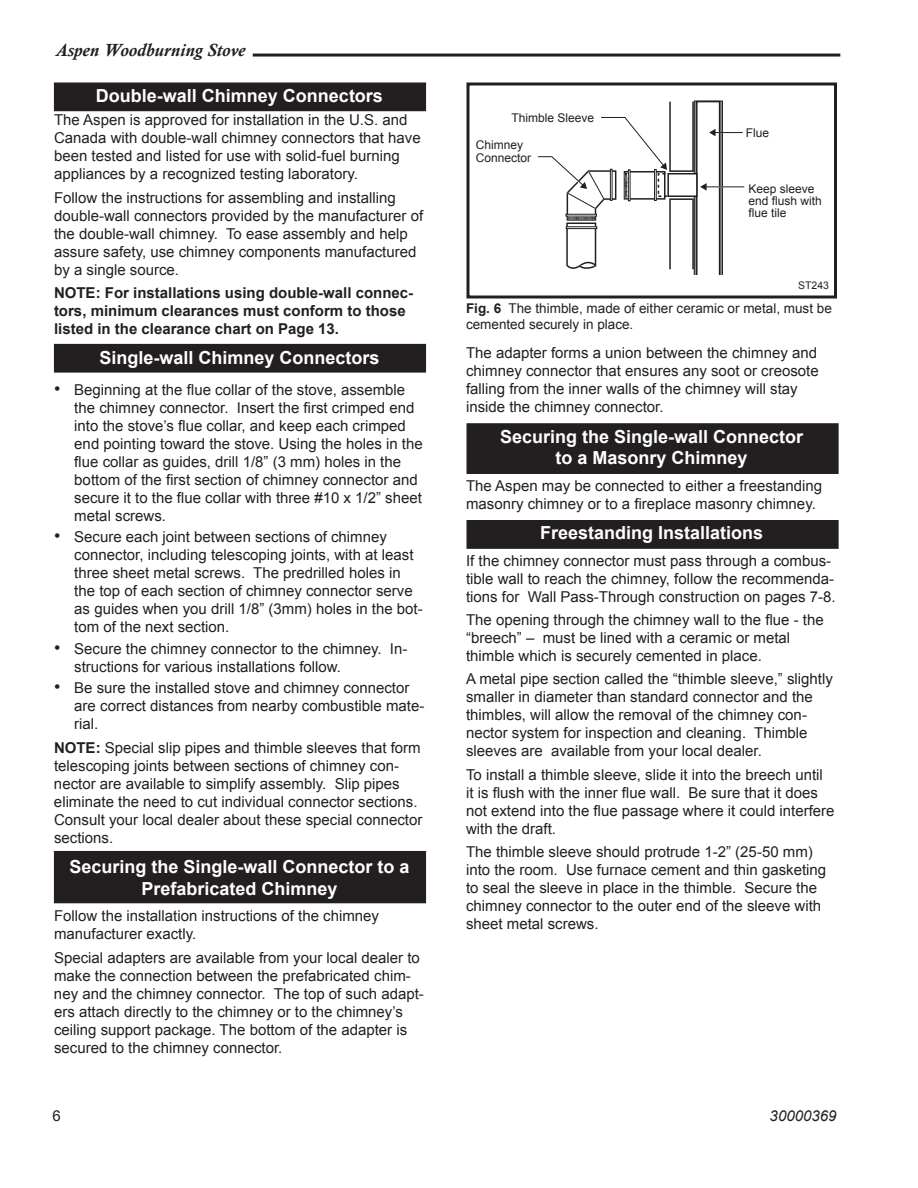
<style>
.page{position:relative;width:918px;height:1188px;background:#fff}
.page>*{position:absolute;margin:0;border:0;box-sizing:border-box;transform-origin:0 0}
.t1{font:700 18px/21.6px "Arial";color:#fff;text-align:center}
.t2{font:italic 700 18px "Calisto";color:#231f20}
.t3{font:15px/18px "Arial";color:#231f20}
.t4{font:700 15px/18px "Arial";color:#231f20}
.t5{font:italic 15px "Arial";color:#231f20}
.t6{font:13.5px/16.2px "Arial";color:#231f20}
.t7{font:12px/12px "Arial";color:#231f20}
.t8{font:12px/12px "Helvetica";color:#231f20;text-align:center}
.t9{font:10.5px "Arial";color:#231f20}
.s1{font-size:18px}
.s2{font-weight:700}
</style>
<div class="page">
<hr style="left:253px;top:54px;width:587px;height:3px;background:#231f20">
<div style="left:467px;top:521px;width:371px;height:27px;background:#231f20"></div>
<div style="left:466px;top:520px;width:373px;height:29px;border:2px solid #231f20"></div>
<div style="left:467px;top:424px;width:371px;height:49px;background:#231f20"></div>
<div style="left:466px;top:423px;width:373px;height:51px;border:2px solid #231f20"></div>
<div style="left:55px;top:852px;width:370px;height:51px;background:#231f20"></div>
<div style="left:54px;top:851px;width:372px;height:52px;border:2px solid #231f20"></div>
<div style="left:55px;top:345px;width:370px;height:27px;background:#231f20"></div>
<div style="left:54px;top:344px;width:372px;height:29px;border:2px solid #231f20"></div>
<div style="left:55px;top:83px;width:370px;height:27px;background:#231f20"></div>
<div style="left:54px;top:82px;width:372px;height:29px;border:2px solid #231f20"></div>
<div style="left:669px;top:198px;width:25px;height:72px;border:2px solid #231f20"></div>
<div style="left:669px;top:101px;width:25px;height:71px;border:2px solid #231f20"></div>
<div style="left:667px;top:173px;width:31px;height:24px;border:2px solid #231f20"></div>
<svg style="left:538px;top:117px;width:129px;height:152px"></svg>
<hr style="left:706px;top:186px;width:38px;height:1px;background:#231f20">
<svg style="left:694px;top:101px;width:49px;height:174px"></svg>
<div style="left:466px;top:82px;width:371px;height:216px;border:3px solid #231f20"></div>
<p class="t2" style="left:55px;top:39px;width:191px">Aspen Woodburning Stove</p>
<p class="t1" style="left:96px;top:85px;width:289px">Double-wall Chimney Connectors</p>
<p class="t3" style="left:54px;top:111px;width:368px">The Aspen is approved for installation in the U.S. and Canada with double-wall chimney connectors that have been tested and listed for use with solid-fuel burning appliances by a recognized testing laboratory.</p>
<p class="t3" style="left:54px;top:189px;width:371px">Follow the instructions for assembling and installing double-wall connectors provided by the manufacturer of the double-wall chimney. To ease assembly and help assure safety, use chimney components manufactured by a single source.</p>
<p class="t4" style="left:54px;top:284px;width:361px">NOTE: For installations using double-wall connec&shy;tors, minimum clearances must conform to those listed in the clearance chart on Page 13.</p>
<p class="t1" style="left:99px;top:347px;width:282px">Single-wall Chimney Connectors</p>
<p class="t3" style="left:74px;top:380px;width:350px;text-indent:-20px"><span class="s1">•</span> Beginning at the flue collar of the stove, assemble the chimney connector. Insert the first crimped end into the stove’s flue collar, and keep each crimped end pointing toward the stove. Using the holes in the flue collar as guides, drill 1/8” (3 mm) holes in the bottom of the first section of chimney connector and secure it to the flue collar with three #10 x 1/2” sheet metal screws.</p>
<p class="t3" style="left:74px;top:528px;width:350px;text-indent:-20px"><span class="s1">•</span> Secure each joint between sections of chimney connector, including telescoping joints, with at least three sheet metal screws. The predrilled holes in the top of each section of chimney connector serve as guides when you drill 1/8” (3mm) holes in the bot&shy;tom of the next section.</p>
<p class="t3" style="left:74px;top:640px;width:335px;text-indent:-20px"><span class="s1">•</span> Secure the chimney connector to the chimney. In&shy;structions for various installations follow.</p>
<p class="t3" style="left:74px;top:679px;width:352px;text-indent:-20px"><span class="s1">•</span> Be sure the installed stove and chimney connector are correct distances from nearby combustible mate&shy;rial.</p>
<p class="t3" style="left:54px;top:739px;width:370px"><span class="s2">NOTE:</span> Special slip pipes and thimble sleeves that form telescoping joints between sections of chimney con&shy;nector are available to simplify assembly. Slip pipes eliminate the need to cut individual connector sections.<br>Consult your local dealer about these special connector sections.</p>
<p class="t1" style="left:69px;top:856px;width:342px">Securing the Single-wall Connector to a<br>Prefabricated Chimney</p>
<p class="t3" style="left:54px;top:907px;width:327px">Follow the installation instructions of the chimney manufacturer exactly.</p>
<p class="t3" style="left:54px;top:948px;width:371px">Special adapters are available from your local dealer to make the connection between the prefabricated chim&shy;ney and the chimney connector. The top of such adapt&shy;ers attach directly to the chimney or to the chimney’s ceiling support package. The bottom of the adapter is secured to the chimney connector.</p>
<p class="t3" style="left:53px;top:1107px;width:10px">6</p>
<p class="t7" style="left:511px;top:111px;width:84px">Thimble Sleeve</p>
<p class="t7" style="left:476px;top:138px;width:57px;line-height:13.5px">Chimney<br>Connector</p>
<p class="t7" style="left:746px;top:127px;width:25px">Flue</p>
<p class="t7" style="left:748px;top:183px;width:75px">Keep sleeve end flush with flue tile</p>
<p class="t9" style="left:798px;top:280px;width:32px">ST243</p>
<p class="t6" style="left:466px;top:300px;width:367px"><span class="s2">Fig. 6</span> The thimble, made of either ceramic or metal, must be cemented securely in place.</p>
<p class="t3" style="left:466px;top:344px;width:354px">The adapter forms a union between the chimney and chimney connector that ensures any soot or creosote falling from the inner walls of the chimney will stay inside the chimney connector.</p>
<p class="t1" style="left:500px;top:425px;width:305px">Securing the Single-wall Connector to a Masonry Chimney</p>
<p class="t3" style="left:466px;top:477px;width:358px">The Aspen may be connected to either a freestanding masonry chimney or to a fireplace masonry chimney.</p>
<p class="t1" style="left:540px;top:522px;width:225px">Freestanding Installations</p>
<p class="t3" style="left:466px;top:551px;width:371px">If the chimney connector must pass through a combus&shy;tible wall to reach the chimney, follow the recommenda&shy;tions for Wall Pass-Through construction on pages 7-8.</p>
<p class="t3" style="left:466px;top:611px;width:359px">The opening through the chimney wall to the flue - the “breech” – must be lined with a ceramic or metal thimble which is securely cemented in place.</p>
<p class="t3" style="left:466px;top:670px;width:368px">A metal pipe section called the “thimble sleeve,” slightly smaller in diameter than standard connector and the thimbles, will allow the removal of the chimney con&shy;nector system for inspection and cleaning. Thimble sleeves are available from your local dealer.</p>
<p class="t3" style="left:466px;top:766px;width:370px">To install a thimble sleeve, slide it into the breech until<br>it is flush with the inner flue wall. Be sure that it does not extend into the flue passage where it could interfere with the draft.</p>
<p class="t3" style="left:466px;top:843px;width:362px">The thimble sleeve should protrude 1-2” (25-50 mm) into the room. Use furnace cement and thin gasketing to seal the sleeve in place in the thimble. Secure the chimney connector to the outer end of the sleeve with sheet metal screws.</p>
<p class="t8" style="left:569px;top:378px;width:98px">ST243<br>thinble connection<br>12/13/99 djt</p>
<p class="t5" style="left:770px;top:1107px;width:68px">30000369</p>
</div>
